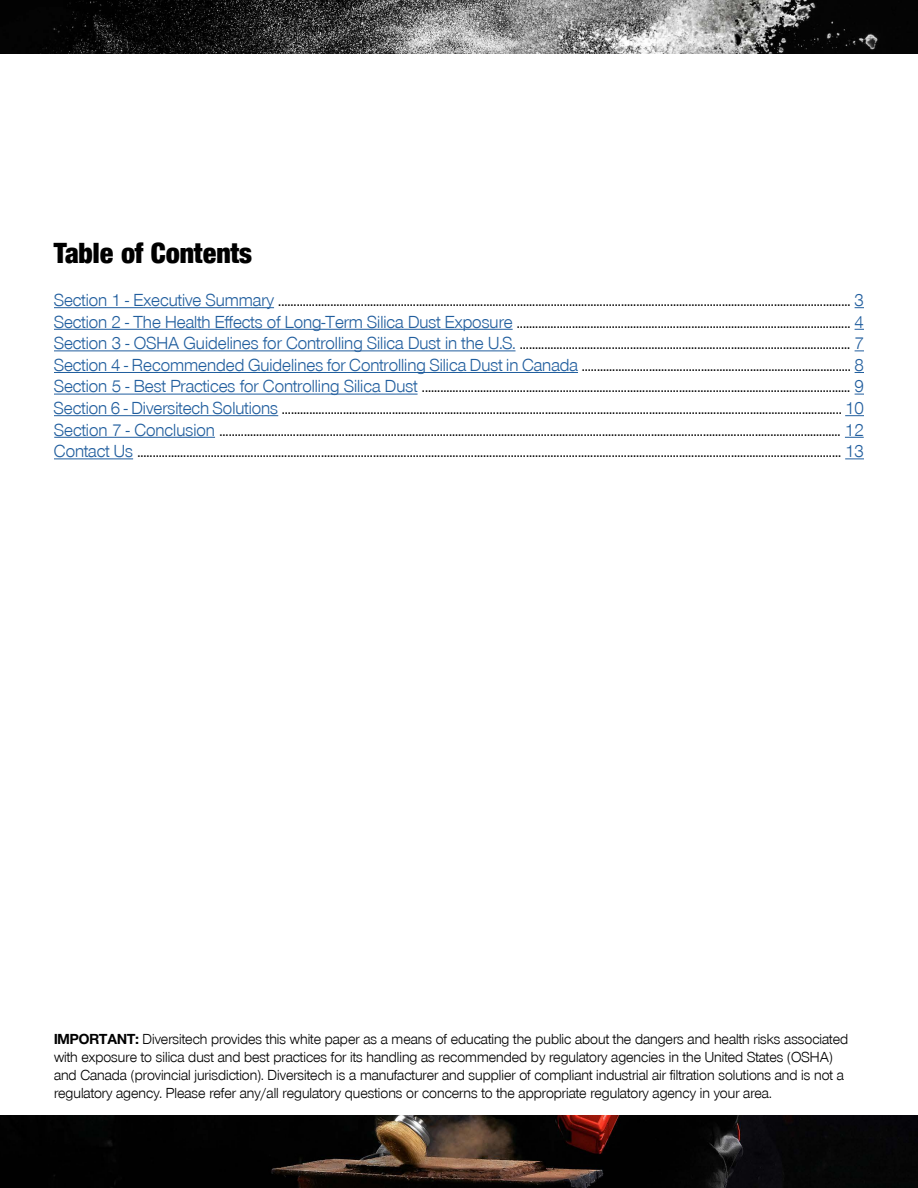
<style>
.page{position:relative;width:918px;height:1188px;background:#fff}
.page>*{position:absolute;margin:0;border:0;box-sizing:border-box;transform-origin:0 0}
.t1{font:30px "Nimbus San Nov D Blac Cond";color:#000}
.t2{font:18px/21.6px "Nimbus San Nov D";color:#000;text-align:justify}
.t3{font:15px/18px "Nimbus San Nov D";color:#000}
.s1{color:#215e9e}
.s2{font-weight:700}
</style>
<div class="page">
<img style="left:0;top:1116px;width:918px;height:72px">
<img style="left:0;top:0;width:918px;height:54px">
<hr style="left:54px;top:307px;width:220px;height:1px;background:#215e9e">
<hr style="left:54px;top:329px;width:459px;height:1px;background:#215e9e">
<hr style="left:54px;top:350px;width:462px;height:1px;background:#215e9e">
<hr style="left:54px;top:372px;width:524px;height:1px;background:#215e9e">
<hr style="left:54px;top:394px;width:364px;height:1px;background:#215e9e">
<hr style="left:54px;top:415px;width:224px;height:1px;background:#215e9e">
<svg style="left:845px;top:415px;width:19px;height:1px"></svg>
<hr style="left:54px;top:437px;width:161px;height:1px;background:#215e9e">
<svg style="left:845px;top:437px;width:19px;height:1px"></svg>
<hr style="left:54px;top:458px;width:79px;height:1px;background:#215e9e">
<svg style="left:845px;top:458px;width:19px;height:1px"></svg>
<h1 class="t1" style="left:54px;top:235px;width:199px">Table of Contents</h1>
<p class="t2" style="left:54px;top:289px;width:812px"><span class="s1">Section 1 - Executive Summary</span> ........................................................................................................................................................................................... <span class="s1">3<br>Section 2 - The Health Effects of Long-Term Silica Dust Exposure</span> ............................................................................................................. <span class="s1">4<br>Section 3 - OSHA Guidelines for Controlling Silica Dust in the U.S.</span> ............................................................................................................ <span class="s1">7<br>Section 4 - Recommended Guidelines for Controlling Silica Dust in Canada</span> ........................................................................................ <span class="s1">8<br>Section 5 - Best Practices for Controlling Silica Dust</span> ............................................................................................................................................ <span class="s1">9<br>Section 6 - Diversitech Solutions</span> ....................................................................................................................................................................................... <span class="s1">10<br>Section 7 - Conclusion</span> ........................................................................................................................................................................................................... <span class="s1">12<br>Contact Us</span> ...................................................................................................................................................................................................................................... <span class="s1">13</span></p>
<p class="t3" style="left:54px;top:1030px;width:796px"><span class="s2">IMPORTANT:</span> Diversitech provides this white paper as a means of educating the public about the dangers and health risks associated with exposure to silica dust and best practices for its handling as recommended by regulatory agencies in the United States (OSHA) and Canada (provincial jurisdiction). Diversitech is a manufacturer and supplier of compliant industrial air filtration solutions and is not a regulatory agency. Please refer any/all regulatory questions or concerns to the appropriate regulatory agency in your area.</p>
</div>
